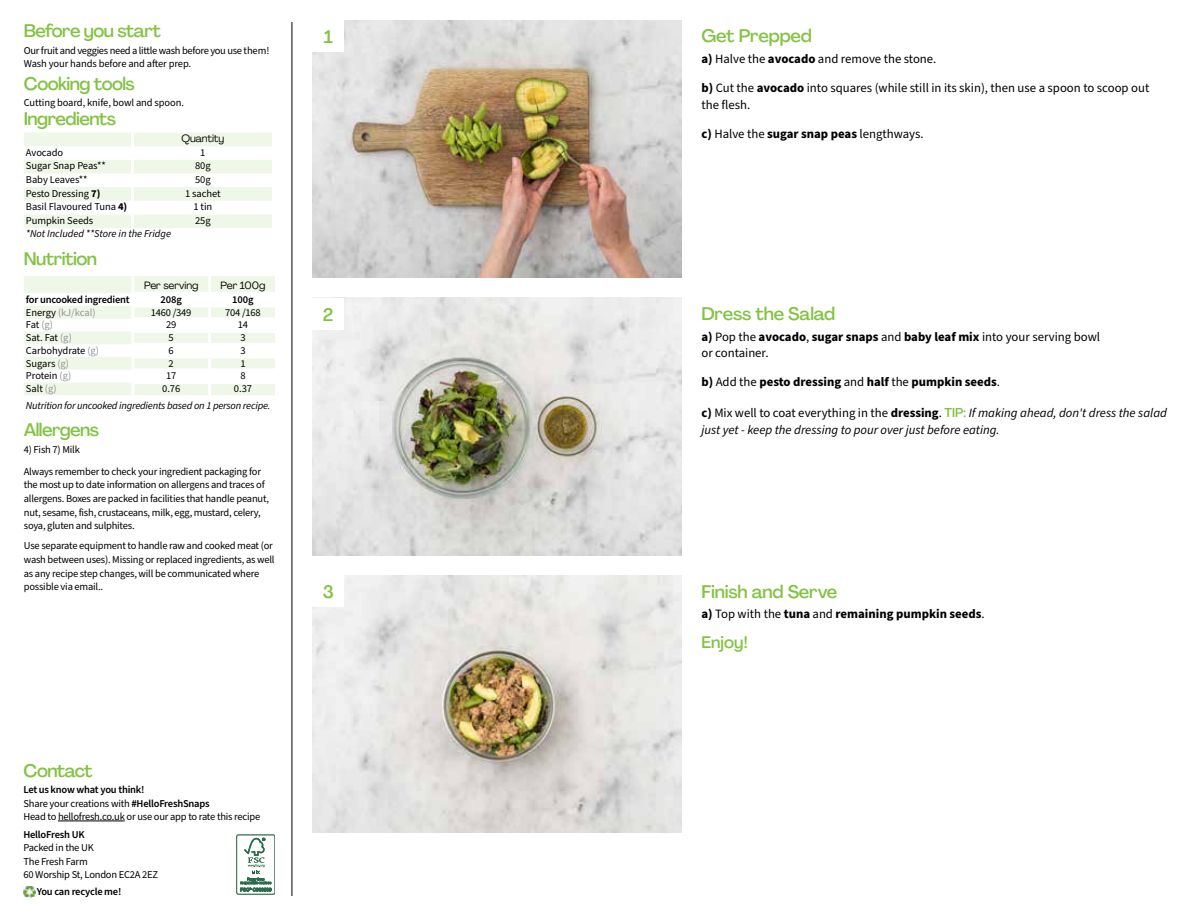
<style>
.page{position:relative;width:1188px;height:918px;background:#fff}
.page>*{position:absolute;margin:0;border:0;box-sizing:border-box;transform-origin:0 0}
.t1{font:500 18px "Agrandir";letter-spacing:-.03em;color:#82c341}
.t2{font:500 18px "Agrandir";letter-spacing:-.01em;color:#82c341}
.t3{font:500 16.5px "Agrandir";letter-spacing:.005em;color:#82c341}
.t4{font:12.75px/16.5px "Source Sans Pro";color:#000}
.t5{font:italic 12.75px/16.5px "Source Sans Pro";color:#000}
.t6{font:700 12.75px "Source Sans Pro";color:#000}
.t7{font:10.5px/13.6px "Source Sans Pro";letter-spacing:-.02em;color:#000}
.t8{font:italic 10.5px "Source Sans Pro";letter-spacing:-.02em;color:#000}
.t9{font:600 10.5px "Source Sans Pro";letter-spacing:-.02em;color:#000}
.t10{font:10.5px "Agrandir";letter-spacing:-.01em;color:#000}
.t11{font:10.5px "Source Sans Pro";letter-spacing:-.005em;color:#939598}
.s1{font-weight:700}
.s2{color:#000}
.s3{color:#939598}
.s4{font-weight:600}
.s5{font-weight:400}
.s6{font-weight:700;font-style:normal}
.s7{font-style:normal}
.s8{font-family:"Agrandir";font-weight:500;font-style:normal;color:#82c341}
</style>
<div class="page">
<hr style="left:292px;top:0;width:1px;height:918px;background:#000">
<hr style="left:58px;top:821px;width:67px;height:1px;background:#000">
<svg style="left:23px;top:886px;width:12px;height:11px"></svg>
<div style="left:237px;top:835px;width:38px;height:59px;border:1px solid #2c6c4b;border-radius:2px"></div>
<svg style="left:240px;top:838px;width:31px;height:53px"></svg>
<div style="left:272px;top:0;width:54px;height:21px;background:#fff"></div>
<div style="left:272px;top:897px;width:54px;height:21px;background:#fff"></div>
<img style="left:312px;top:20px;width:369px;height:258px">
<div style="left:312px;top:20px;width:32px;height:32px;background:#fff"></div>
<img style="left:312px;top:576px;width:369px;height:257px">
<div style="left:312px;top:576px;width:32px;height:31px;background:#fff"></div>
<img style="left:312px;top:298px;width:369px;height:257px">
<div style="left:312px;top:298px;width:32px;height:32px;background:#fff"></div>
<svg style="left:24px;top:132px;width:248px;height:96px"></svg>
<svg style="left:24px;top:276px;width:251px;height:119px"></svg>
<hr style="left:134px;top:292px;width:76px;height:3px;background:#fff">
<hr style="left:210px;top:292px;width:65px;height:3px;background:#fff">
<hr style="left:131px;top:305px;width:79px;height:3px;background:#fff">
<hr style="left:210px;top:305px;width:65px;height:3px;background:#fff">
<hr style="left:131px;top:317px;width:79px;height:3px;background:#fff">
<hr style="left:210px;top:317px;width:65px;height:3px;background:#fff">
<hr style="left:131px;top:330px;width:79px;height:3px;background:#fff">
<hr style="left:210px;top:330px;width:65px;height:3px;background:#fff">
<hr style="left:131px;top:343px;width:79px;height:3px;background:#fff">
<hr style="left:210px;top:343px;width:65px;height:3px;background:#fff">
<hr style="left:131px;top:356px;width:79px;height:3px;background:#fff">
<hr style="left:210px;top:356px;width:65px;height:3px;background:#fff">
<hr style="left:131px;top:368px;width:79px;height:3px;background:#fff">
<hr style="left:210px;top:368px;width:65px;height:3px;background:#fff">
<hr style="left:131px;top:381px;width:79px;height:3px;background:#fff">
<hr style="left:210px;top:381px;width:65px;height:3px;background:#fff">
<h1 class="t1" style="left:24px;top:20px;width:139px">Before you start</h1>
<p class="t7" style="left:24px;top:44px;width:247px">Our fruit and veggies need a little wash before you use them!<br>Wash your hands before and after prep.</p>
<h1 class="t1" style="left:24px;top:73px;width:113px">Cooking tools</h1>
<p class="t7" style="left:24px;top:96px;width:162px">Cutting board, knife, bowl and spoon.</p>
<h1 class="t1" style="left:24px;top:108px;width:94px">Ingredients</h1>
<p class="t10" style="left:181px;top:132px;width:44px">Quantity</p>
<p class="t7" style="left:26px;top:146px;width:39px">Avocado</p>
<p class="t7" style="left:200px;top:146px;width:7px">1</p>
<p class="t7" style="left:26px;top:159px;width:81px">Sugar Snap Peas**</p>
<p class="t7" style="left:195px;top:159px;width:17px">80g</p>
<p class="t7" style="left:26px;top:173px;width:63px">Baby Leaves**</p>
<p class="t7" style="left:195px;top:173px;width:17px">50g</p>
<p class="t7" style="left:26px;top:187px;width:76px">Pesto Dressing <span class="s1">7)</span></p>
<p class="t7" style="left:185px;top:187px;width:37px">1 sachet</p>
<p class="t7" style="left:26px;top:200px;width:103px">Basil Flavoured Tuna <span class="s1">4)</span></p>
<p class="t7" style="left:193px;top:200px;width:20px">1 tin</p>
<p class="t7" style="left:26px;top:214px;width:69px">Pumpkin Seeds</p>
<p class="t7" style="left:195px;top:214px;width:17px">25g</p>
<p class="t8" style="left:26px;top:227px;width:147px">*Not Included **Store in the Fridge</p>
<h1 class="t1" style="left:24px;top:248px;width:75px">Nutrition</h1>
<p class="t10" style="left:144px;top:279px;width:56px">Per serving</p>
<p class="t10" style="left:221px;top:279px;width:46px">Per 100g</p>
<p class="t9" style="left:26px;top:292px;width:105px">for uncooked ingredient</p>
<p class="t9" style="left:160px;top:292px;width:23px">208g</p>
<p class="t9" style="left:232px;top:292px;width:23px">100g</p>
<p class="t11" style="left:26px;top:305px;width:71px"><span class="s2">Energy</span> (kJ/kcal)</p>
<p class="t7" style="left:151px;top:306px;width:42px">1460 /349</p>
<p class="t7" style="left:225px;top:306px;width:37px">704 /168</p>
<p class="t7" style="left:26px;top:318px;width:29px">Fat <span class="s3">(g)</span></p>
<p class="t7" style="left:166px;top:318px;width:12px">29</p>
<p class="t7" style="left:238px;top:318px;width:12px">14</p>
<p class="t7" style="left:26px;top:331px;width:47px">Sat. Fat <span class="s3">(g)</span></p>
<p class="t7" style="left:169px;top:331px;width:7px">5</p>
<p class="t7" style="left:240px;top:331px;width:7px">3</p>
<p class="t7" style="left:26px;top:344px;width:75px">Carbohydrate <span class="s3">(g)</span></p>
<p class="t7" style="left:169px;top:344px;width:7px">6</p>
<p class="t7" style="left:240px;top:344px;width:7px">3</p>
<p class="t7" style="left:26px;top:357px;width:45px">Sugars <span class="s3">(g)</span></p>
<p class="t7" style="left:169px;top:357px;width:7px">2</p>
<p class="t7" style="left:240px;top:357px;width:7px">1</p>
<p class="t7" style="left:26px;top:369px;width:47px">Protein <span class="s3">(g)</span></p>
<p class="t7" style="left:166px;top:369px;width:12px">17</p>
<p class="t7" style="left:240px;top:369px;width:7px">8</p>
<p class="t7" style="left:26px;top:382px;width:32px">Salt <span class="s3">(g)</span></p>
<p class="t7" style="left:162px;top:382px;width:20px">0.76</p>
<p class="t7" style="left:234px;top:382px;width:20px">0.37</p>
<p class="t8" style="left:26px;top:398px;width:246px">Nutrition for uncooked ingredients based on 1 person recipe.</p>
<h1 class="t1" style="left:24px;top:419px;width:77px">Allergens</h1>
<p class="t7" style="left:24px;top:438px;width:239px;line-height:22.2px">4) Fish 7) Milk<br>Always remember to check your ingredient packaging for</p>
<p class="t7" style="left:24px;top:478px;width:247px">the most up to date information on allergens and traces of allergens. Boxes are packed in facilities that handle peanut, nut, sesame, fish, crustaceans, milk, egg, mustard, celery, soya, gluten and sulphites.</p>
<p class="t7" style="left:24px;top:539px;width:252px">Use separate equipment to handle raw and cooked meat (or wash between uses). Missing or replaced ingredients, as well as any recipe step changes, will be communicated where possible via email..</p>
<h1 class="t1" style="left:324px;top:26px;width:11px">1</h1>
<h1 class="t1" style="left:323px;top:303px;width:12px">2</h1>
<h1 class="t1" style="left:323px;top:581px;width:13px">3</h1>
<h1 class="t1" style="left:23px;top:759px;width:71px">Contact</h1>
<p class="t7" style="left:23px;top:783px;width:239px"><span class="s4">Let us know what you think!<br></span>Share your creations with <span class="s4">#HelloFreshSnaps<br></span>Head to hellofresh.co.uk or use our app to rate this recipe</p>
<p class="t9" style="left:23px;top:827px;width:63px">HelloFresh UK</p>
<p class="t7" style="left:23px;top:841px;width:136px">Packed in the UK<br>The Fresh Farm<br>60 Worship St, London EC2A 2EZ</p>
<p class="t9" style="left:37px;top:884px;width:86px">You can recycle me!</p>
<h1 class="t2" style="left:701px;top:25px;width:112px">Get Prepped</h1>
<p class="t4" style="left:701px;top:51px;width:237px"><span class="s1">a)</span> Halve the <span class="s1">avocado</span> and remove the stone.</p>
<p class="t4" style="left:701px;top:80px;width:449px"><span class="s1">b)</span> Cut the <span class="s1">avocado</span> into squares (while still in its skin), then use a spoon to scoop out the flesh.</p>
<p class="t4" style="left:701px;top:126px;width:224px"><span class="s1">c)</span> Halve the <span class="s1">sugar snap peas</span> lengthways.</p>
<h1 class="t2" style="left:701px;top:303px;width:135px">Dress the Salad</h1>
<p class="t4" style="left:701px;top:329px;width:400px"><span class="s1">a)</span> Pop the <span class="s1">avocado</span>, <span class="s1">sugar snaps</span> and <span class="s1">baby leaf mix</span> into your serving bowl or container.</p>
<p class="t6" style="left:701px;top:374px;width:300px">b) <span class="s5">Add the</span> pesto dressing <span class="s5">and</span> half <span class="s5">the</span> pumpkin seeds<span class="s5">.</span></p>
<p class="t5" style="left:701px;top:405px;width:467px"><span class="s6">c)</span> <span class="s7">Mix well to coat everything in the</span> <span class="s6">dressing</span><span class="s7">.</span> <span class="s8">TIP:</span> If making ahead, don't dress the salad just yet - keep the dressing to pour over just before eating.</p>
<h1 class="t2" style="left:701px;top:580px;width:138px">Finish and Serve</h1>
<p class="t6" style="left:701px;top:605px;width:285px">a) <span class="s5">Top with the</span> tuna <span class="s5">and</span> remaining pumpkin seeds<span class="s5">.</span></p>
<h2 class="t3" style="left:701px;top:632px;width:48px">Enjoy!</h2>
</div>
